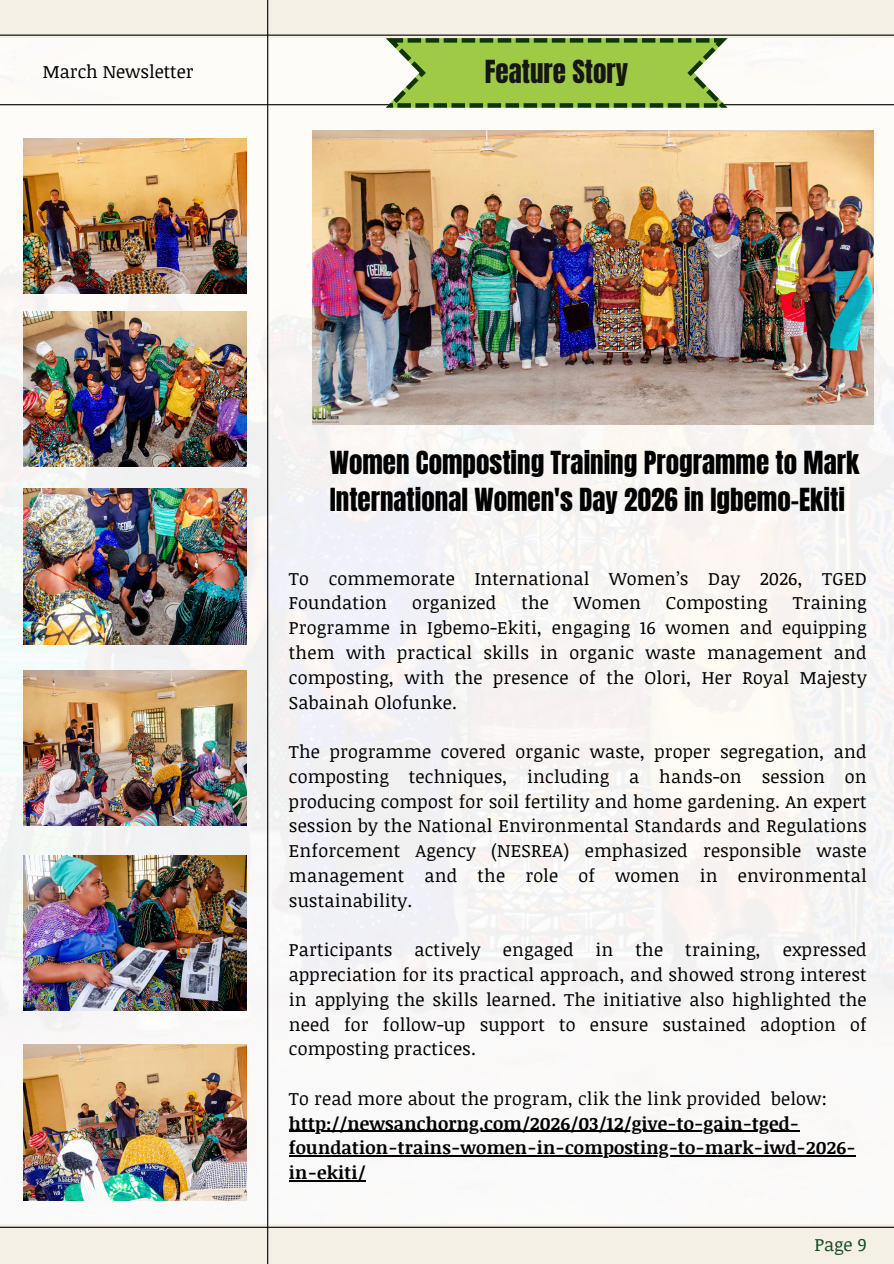
<style>
.page{position:relative;width:894px;height:1264px;background:#fff}
.page>*{position:absolute;margin:0;border:0;box-sizing:border-box;transform-origin:0 0}
.t1{font:27px/37.2px "Anton";color:#000}
.t2{font:27px "Anton";color:#161616}
.t3{font:18px/24.8px "Noticia Text";letter-spacing:.01em;color:#000;text-align:justify}
.t4{font:700 18px/24.8px "Noticia Text";letter-spacing:.01em;color:#000}
.t5{font:18px "Noticia Text";color:#164c24}
</style>
<div class="page">
<img style="left:0;top:38px;width:893px;height:1185px">
<div style="left:0;top:1223px;width:893px;height:40px;background:#f5f0e6"></div>
<hr style="left:0;top:1226px;width:893px;height:1px;background:#000">
<div style="left:0;top:0;width:893px;height:38px;background:#f5f0e6"></div>
<hr style="left:0;top:35px;width:893px;height:1px;background:#000">
<hr style="left:0;top:104px;width:893px;height:1px;background:#000">
<img style="left:313px;top:130px;width:560px;height:295px">
<img style="left:24px;top:489px;width:223px;height:155px">
<img style="left:24px;top:670px;width:223px;height:155px">
<img style="left:24px;top:855px;width:223px;height:155px">
<img style="left:24px;top:1044px;width:223px;height:156px">
<img style="left:24px;top:138px;width:223px;height:156px">
<img style="left:24px;top:311px;width:223px;height:155px">
<hr style="left:267px;top:0;width:1px;height:1263px;background:#000">
<svg style="left:385px;top:38px;width:341px;height:70px;background:#96bc4f"></svg>
<hr style="left:289px;top:1130px;width:510px;height:1px;background:#000">
<hr style="left:289px;top:1155px;width:566px;height:1px;background:#000">
<hr style="left:289px;top:1180px;width:76px;height:1px;background:#000">
<p class="t3" style="left:43px;top:58px;width:152px">March Newsletter</p>
<h1 class="t2" style="left:484px;top:52px;width:145px">Feature Story</h1>
<h1 class="t1" style="left:330px;top:444px;width:531px">Women Composting Training Programme to Mark<br>International Women's Day 2026 in Igbemo-Ekiti</h1>
<p class="t3" style="left:289px;top:565px;width:579px">To commemorate International Women’s Day 2026, TGED<br>Foundation</p>
<p class="t3" style="left:412px;top:590px;width:86px">organized</p>
<p class="t3" style="left:521px;top:590px;width:29px">the</p>
<p class="t3" style="left:574px;top:590px;width:68px">Women</p>
<p class="t3" style="left:665px;top:590px;width:103px">Composting</p>
<p class="t3" style="left:289px;top:590px;width:579px;text-indent:503px">Training Programme in Igbemo-Ekiti, engaging 16 women and equipping them with practical skills in organic waste management and composting, with the presence of the Olori, Her Royal Majesty Sabainah Olofunke.</p>
<p class="t3" style="left:289px;top:738px;width:579px">The programme covered organic waste, proper segregation, and composting techniques, including a hands-on session on producing compost for soil fertility and home gardening. An expert session by the National Environmental Standards and Regulations Enforcement Agency (NESREA) emphasized responsible waste management and the role of women in environmental sustainability.</p>
<p class="t3" style="left:289px;top:936px;width:579px">Participants actively engaged in the training, expressed appreciation for its practical approach, and showed strong interest in applying the skills learned. The initiative also highlighted the need for follow-up support to ensure sustained adoption of composting practices.</p>
<p class="t3" style="left:289px;top:1085px;width:539px">To read more about the program, clik the link provided below:</p>
<p class="t4" style="left:289px;top:1110px;width:568px">http://newsanchorng.com/2026/03/12/give-to-gain-tged&shy;foundation-trains-women-in-composting-to-mark-iwd-2026- in-ekiti/</p>
<p class="t5" style="left:814px;top:1231px;width:54px">Page 9</p>
</div>
